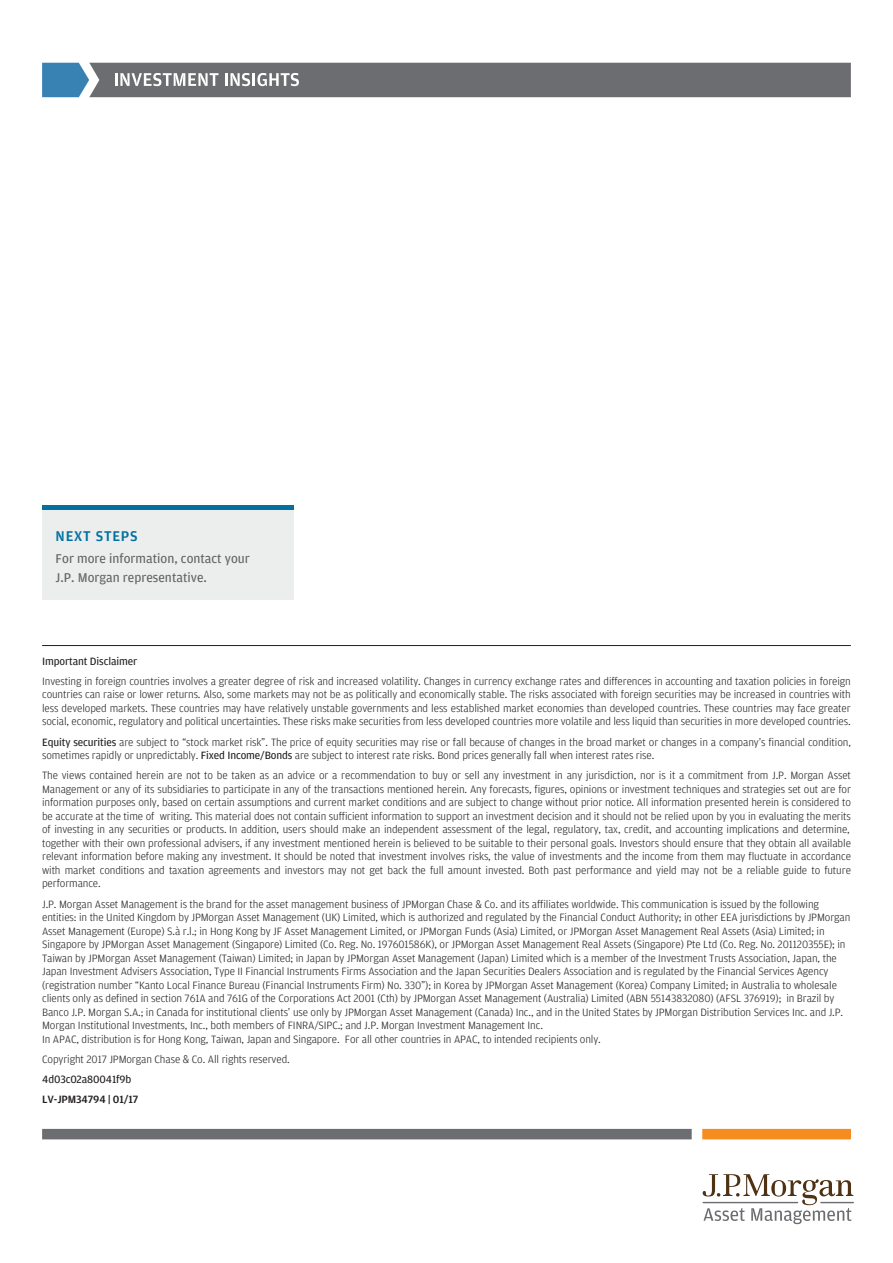
<style>
.page{position:relative;width:893px;height:1263px;background:#fff}
.page>*{position:absolute;margin:0;border:0;box-sizing:border-box;transform-origin:0 0}
.Next_Steps_Title{font:500 15px "Amplitude";letter-spacing:.05em;color:#0071a1}
.Next_Steps_Body_Copy{font:13.5px/18.8px "Amplitude";color:#636366}
.Disclaimer{font:300 11.25px/13.5px "Amplitude";letter-spacing:-.01em;color:#231f20;text-align:justify}
.Disclaimer_Bold_with{font:11.25px "Amplitude";letter-spacing:-.01em;color:#231f20}
.Product_Code_Number{font:500 11.25px "Amplitude";letter-spacing:-.01em;color:#231f20}
.Product_Code_Number-2{font:11.25px "Amplitude";letter-spacing:-.01em;color:#231f20}
.s1{font-weight:400}
</style>
<div class="page">
<svg style="left:42px;top:63px;width:809px;height:34px"></svg>
<div style="left:42px;top:1129px;width:650px;height:10px;background:#6c6d70"></div>
<div style="left:702px;top:1129px;width:149px;height:10px;background:#f68b1f"></div>
<hr style="left:820px;top:1202px;width:34px;height:1px;background:#6c6d70">
<svg style="left:703px;top:1174px;width:150px;height:50px"></svg>
<hr style="left:42px;top:645px;width:809px;height:1px;background:#231f20">
<div style="left:42px;top:509px;width:251px;height:91px;background:#eceded"></div>
<div style="left:42px;top:505px;width:251px;height:5px;background:#0071a1"></div>
<p class="Next_Steps_Title" style="left:56px;top:527px;width:84px">NEXT STEPS</p>
<p class="Next_Steps_Body_Copy" style="left:56px;top:549px;width:196px">For more information, contact your<br>J.P. Morgan representative.</p>
<p class="Disclaimer_Bold_with" style="left:42px;top:654px;width:97px">Important Disclaimer</p>
<p class="Disclaimer" style="left:42px;top:674px;width:810px">Investing in foreign countries involves a greater degree of risk and increased volatility. Changes in currency exchange rates and differences in accounting and taxation policies in foreign countries can raise or lower returns. Also, some markets may not be as politically and economically stable. The risks associated with foreign securities may be increased in countries with less developed markets. These countries may have relatively unstable governments and less established market economies than developed countries. These countries may face greater social, economic, regulatory and political uncertainties. These risks make securities from less developed countries more volatile and less liquid than securities in more developed countries.</p>
<p class="Disclaimer" style="left:42px;top:735px;width:810px"><span class="s1">Equity securities</span> are subject to “stock market risk”. The price of equity securities may rise or fall because of changes in the broad market or changes in a company’s financial condition, sometimes rapidly or unpredictably. <span class="s1">Fixed Income/Bonds</span> are subject to interest rate risks. Bond prices generally fall when interest rates rise.</p>
<p class="Disclaimer" style="left:42px;top:768px;width:810px">The views contained herein are not to be taken as an advice or a recommendation to buy or sell any investment in any jurisdiction, nor is it a commitment from J.P. Morgan Asset Management or any of its subsidiaries to participate in any of the transactions mentioned herein. Any forecasts, figures, opinions or investment techniques and strategies set out are for information purposes only, based on certain assumptions and current market conditions and are subject to change without prior notice. All information presented herein is considered to be accurate at the time of writing. This material does not contain sufficient information to support an investment decision and it should not be relied upon by you in evaluating the merits of investing in any securities or products. In addition, users should make an independent assessment of the legal, regulatory, tax, credit, and accounting implications and determine, together with their own professional advisers, if any investment mentioned herein is believed to be suitable to their personal goals. Investors should ensure that they obtain all available relevant information before making any investment. It should be noted that investment involves risks, the value of investments and the income from them may fluctuate in accordance with market conditions and taxation agreements and investors may not get back the full amount invested. Both past performance and yield may not be a reliable guide to future performance.</p>
<p class="Disclaimer" style="left:42px;top:897px;width:810px;text-align:left">J.P. Morgan Asset Management is the brand for the asset management business of JPMorgan Chase &amp; Co. and its affiliates worldwide. This communication is issued by the following entities: in the United Kingdom by JPMorgan Asset Management (UK) Limited, which is authorized and regulated by the Financial Conduct Authority; in other EEA jurisdictions by JPMorgan Asset Management (Europe) S.à r.l.; in Hong Kong by JF Asset Management Limited, or JPMorgan Funds (Asia) Limited, or JPMorgan Asset Management Real Assets (Asia) Limited; in Singapore by JPMorgan Asset Management (Singapore) Limited (Co. Reg. No. 197601586K), or JPMorgan Asset Management Real Assets (Singapore) Pte Ltd (Co. Reg. No. 201120355E); in Taiwan by JPMorgan Asset Management (Taiwan) Limited; in Japan by JPMorgan Asset Management (Japan) Limited which is a member of the Investment Trusts Association, Japan, the Japan Investment Advisers Association, Type II Financial Instruments Firms Association and the Japan Securities Dealers Association and is regulated by the Financial Services Agency (registration number “Kanto Local Finance Bureau (Financial Instruments Firm) No. 330”); in Korea by JPMorgan Asset Management (Korea) Company Limited; in Australia to wholesale clients only as defined in section 761A and 761G of the Corporations Act 2001 (Cth) by JPMorgan Asset Management (Australia) Limited (ABN 55143832080) (AFSL 376919); in Brazil by Banco J.P. Morgan S.A.; in Canada for institutional clients’ use only by JPMorgan Asset Management (Canada) Inc., and in the United States by JPMorgan Distribution Services Inc. and J.P.<br>Morgan Institutional Investments, Inc., both members of FINRA/SIPC.; and J.P. Morgan Investment Management Inc.<br>In APAC, distribution is for Hong Kong, Taiwan, Japan and Singapore. For all other countries in APAC, to intended recipients only.</p>
<p class="Disclaimer" style="left:42px;top:1052px;width:249px">Copyright 2017 JPMorgan Chase &amp; Co. All rights reserved.</p>
<p class="Product_Code_Number-2" style="left:42px;top:1072px;width:91px">4d03c02a80041f9b</p>
<p class="Product_Code_Number" style="left:42px;top:1092px;width:98px">LV-JPM34794 | 01/17</p>
</div>
